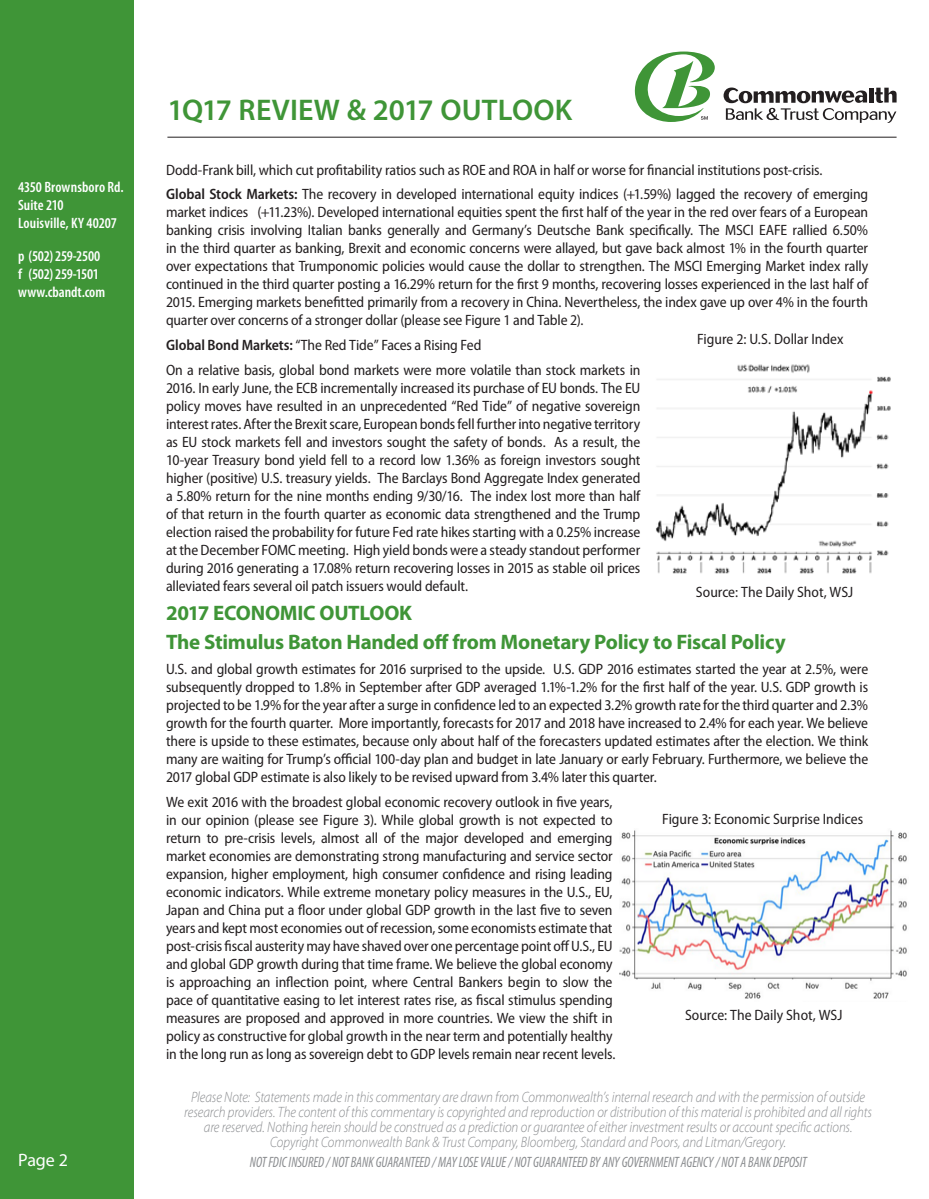
<style>
.page{position:relative;width:929px;height:1199px;background:#fff}
.page>*{position:absolute;margin:0;border:0;box-sizing:border-box;transform-origin:0 0}
.t1{font:600 30px "Myriad Pro";letter-spacing:.005em;color:#3f9537}
.t2{font:700 21px "Myriad Pro";letter-spacing:-.015em;color:#3f9537}
.t3{font:18px "Myriad Pro";color:#fff}
.t4{font:semi-condensed 15px/18px "Myriad Pro";letter-spacing:-.01em;color:#231f20;text-align:justify}
.t5{font:italic 300 15px/15px "Myriad Pro";letter-spacing:-.005em;color:#8a8c8f;text-align:center;scale:.88 1}
.t6{font:italic condensed 15px "Myriad Pro";letter-spacing:-.01em;color:#8a8c8f;scale:.92 1}
.t7{font:600 condensed 15px/18px "Myriad Pro";color:#fff}
.s1{font-weight:600}
</style>
<div class="page">
<div style="left:0;top:0;width:134px;height:1199px;background:#3f9537"></div>
<svg style="left:635px;top:52px;width:80px;height:70px"></svg>
<svg style="left:723px;top:88px;width:173px;height:35px"></svg>
<hr style="left:167px;top:137px;width:729px;height:1px;background:#231f20">
<img style="left:656px;top:364px;width:235px;height:210px">
<img style="left:619px;top:830px;width:288px;height:169px">
<p class="t7" style="left:18px;top:178px;width:107px">4350 Brownsboro Rd.<br>Suite 210<br>Louisville, KY 40207</p>
<p class="t7" style="left:18px;top:248px;width:89px">p (502) 259-2500 f (502) 259-1501 www.cbandt.com</p>
<h1 class="t1" style="left:167px;top:91px;width:406px">1Q17 REVIEW &amp; 2017 OUTLOOK</h1>
<p class="t4" style="left:166px;top:161px;width:658px">Dodd-Frank bill, which cut profitability ratios such as ROE and ROA in half or worse for financial institutions post-crisis.</p>
<p class="t4" style="left:166px;top:186px;width:704px"><span class="s1">Global Stock Markets:</span> The recovery in developed international equity indices (+1.59%) lagged the recovery of emerging market indices (+11.23%). Developed international equities spent the first half of the year in the red over fears of a European banking crisis involving Italian banks generally and Germany’s Deutsche Bank specifically. The MSCI EAFE rallied 6.50% in the third quarter as banking, Brexit and economic concerns were allayed, but gave back almost 1% in the fourth quarter over expectations that Trumponomic policies would cause the dollar to strengthen. The MSCI Emerging Market index rally continued in the third quarter posting a 16.29% return for the first 9 months, recovering losses experienced in the last half of 2015. Emerging markets benefitted primarily from a recovery in China. Nevertheless, the index gave up over 4% in the fourth quarter over concerns of a stronger dollar (please see Figure 1 and Table 2).</p>
<p class="t4" style="left:166px;top:336px;width:317px"><span class="s1">Global Bond Markets:</span> “The Red Tide” Faces a Rising Fed</p>
<p class="t4" style="left:166px;top:361px;width:476px">On a relative basis, global bond markets were more volatile than stock markets in 2016. In early June, the ECB incrementally increased its purchase of EU bonds. The EU policy moves have resulted in an unprecedented “Red Tide” of negative sovereign interest rates. After the Brexit scare, European bonds fell further into negative territory as EU stock markets fell and investors sought the safety of bonds. As a result, the 10-year Treasury bond yield fell to a record low 1.36% as foreign investors sought higher (positive) U.S. treasury yields. The Barclays Bond Aggregate Index generated a 5.80% return for the nine months ending 9/30/16. The index lost more than half of that return in the fourth quarter as economic data strengthened and the Trump election raised the probability for future Fed rate hikes starting with a 0.25% increase at the December FOMC meeting. High yield bonds were a steady standout performer during 2016 generating a 17.08% return recovering losses in 2015 as stable oil prices alleviated fears several oil patch issuers would default.</p>
<p class="t2" style="left:166px;top:599px;width:248px">2017 ECONOMIC OUTLOOK</p>
<p class="t2" style="left:166px;top:629px;width:621px">The Stimulus Baton Handed off from Monetary Policy to Fiscal Policy</p>
<p class="t4" style="left:166px;top:660px;width:704px">U.S. and global growth estimates for 2016 surprised to the upside. U.S. GDP 2016 estimates started the year at 2.5%, were subsequently dropped to 1.8% in September after GDP averaged 1.1%-1.2% for the first half of the year. U.S. GDP growth is projected to be 1.9% for the year after a surge in confidence led to an expected 3.2% growth rate for the third quarter and 2.3% growth for the fourth quarter. More importantly, forecasts for 2017 and 2018 have increased to 2.4% for each year. We believe there is upside to these estimates, because only about half of the forecasters updated estimates after the election. We think many are waiting for Trump’s official 100-day plan and budget in late January or early February. Furthermore, we believe the 2017 global GDP estimate is also likely to be revised upward from 3.4% later this quarter.</p>
<p class="t4" style="left:166px;top:793px;width:451px;text-align:left">We exit 2016 with the broadest global economic recovery outlook in five years, in our opinion (please see Figure 3). While global growth is not expected to return to pre-crisis levels, almost all of the major developed and emerging market economies are demonstrating strong manufacturing and service sector expansion, higher employment, high consumer confidence and rising leading economic indicators. While extreme monetary policy measures in the U.S., EU, Japan and China put a floor under global GDP growth in the last five to seven years and kept most economies out of recession, some economists estimate that post-crisis fiscal austerity may have shaved over one percentage point off U.S., EU and global GDP growth during that time frame. We believe the global economy is approaching an inflection point, where Central Bankers begin to slow the pace of quantitative easing to let interest rates rise, as fiscal stimulus spending measures are proposed and approved in more countries. We view the shift in policy as constructive for global growth in the near term and potentially healthy in the long run as long as sovereign debt to GDP levels remain near recent levels.</p>
<p class="t4" style="left:697px;top:330px;width:148px">Figure 2: U.S. Dollar Index</p>
<p class="t4" style="left:696px;top:583px;width:159px">Source: The Daily Shot, WSJ</p>
<p class="t4" style="left:662px;top:810px;width:202px">Figure 3: Economic Surprise Indices</p>
<p class="t4" style="left:685px;top:1006px;width:159px">Source: The Daily Shot, WSJ</p>
<p class="t5" style="left:184px;top:1089px;width:783px">Please Note: Statements made in this commentary are drawn from Commonwealth’s internal research and with the permission of outside research providers. The content of this commentary is copyrighted and reproduction or distribution of this material is prohibited and all rights are reserved. Nothing herein should be construed as a prediction or guarantee of either investment results or account specific actions.<br>Copyright Commonwealth Bank &amp; Trust Company, Bloomberg, Standard and Poors, and Litman/Gregory.</p>
<p class="t3" style="left:18px;top:1150px;width:51px">Page 2</p>
<p class="t6" style="left:250px;top:1152px;width:607px">NOT FDIC INSURED / NOT BANK GUARANTEED / MAY LOSE VALUE / NOT GUARANTEED BY ANY GOVERNMENT AGENCY / NOT A BANK DEPOSIT</p>
</div>
